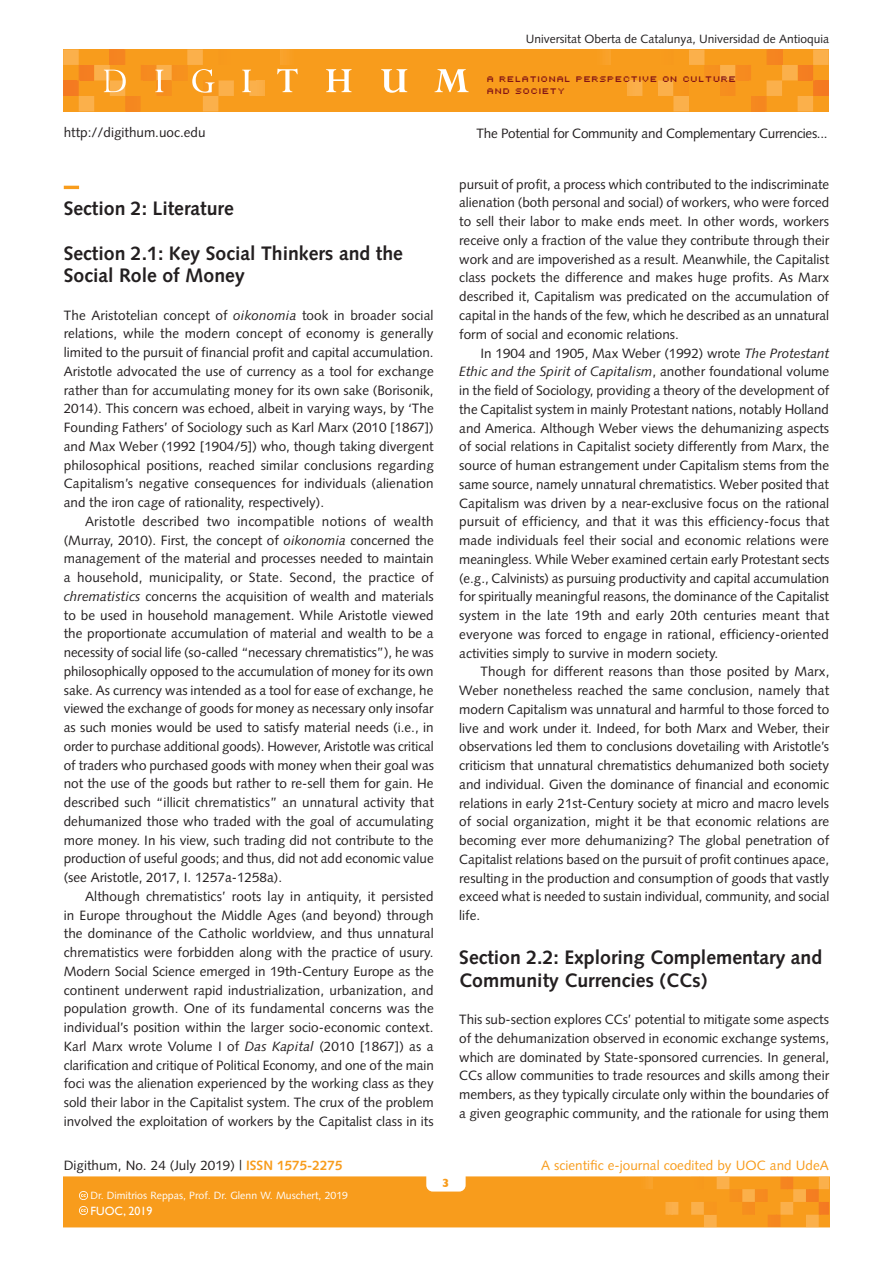
<style>
.page{position:relative;width:893px;height:1263px;background:#fff}
.page>*{position:absolute;margin:0;border:0;box-sizing:border-box;transform-origin:0 0}
.t1{font:700 19.5px/22.5px "Syntax LT Std";color:#231f20}
.t2{font:13.5px/18.8px "Syntax LT Std";color:#231f20;text-align:justify}
.t3{font:13.5px "Syntax LT Std";letter-spacing:-.02em;color:#231f20}
.t4{font:13.5px "Syntax LT Std";color:#f89c1c}
.t5{font:12px "Syntax LT Std";color:#231f20}
.t6{font:12px "Gill Sans";color:#fff}
.t7{font:700 12px "Gill Sans";color:#f89c1c}
.t8{font:10.5px "Syntax LT Std";color:#fff}
.t9{font:9px/12px "Uni 0554";color:#821316}
.s1{font-style:italic}
.s2{font-weight:700;color:#f89c1c}
</style>
<div class="page">
<hr style="left:829px;top:1177px;width:1px;height:50px;background:#f47921">
<svg style="left:64px;top:1177px;width:765px;height:50px;background:#f89d21"></svg>
<div style="left:63px;top:49px;width:766px;height:62px;background:#f89c1c"></div>
<hr style="left:265px;top:49px;width:1px;height:62px;background:#faab40">
<hr style="left:266px;top:49px;width:2px;height:62px;background:#faab3f">
<hr style="left:268px;top:49px;width:1px;height:62px;background:#faaa3d">
<hr style="left:269px;top:49px;width:2px;height:62px;background:#faa93b">
<hr style="left:271px;top:49px;width:1px;height:62px;background:#faa839">
<hr style="left:272px;top:49px;width:2px;height:62px;background:#faa837">
<hr style="left:274px;top:49px;width:1px;height:62px;background:#faa736">
<hr style="left:275px;top:49px;width:2px;height:62px;background:#faa633">
<hr style="left:277px;top:49px;width:1px;height:62px;background:#f9a531">
<hr style="left:278px;top:49px;width:2px;height:62px;background:#f9a430">
<hr style="left:625px;top:49px;width:2px;height:62px;background:#faab40">
<hr style="left:624px;top:49px;width:1px;height:62px;background:#faab3f">
<hr style="left:622px;top:49px;width:2px;height:62px;background:#faaa3d">
<hr style="left:621px;top:49px;width:1px;height:62px;background:#faa93b">
<hr style="left:619px;top:49px;width:2px;height:62px;background:#faa839">
<hr style="left:618px;top:49px;width:1px;height:62px;background:#faa837">
<hr style="left:616px;top:49px;width:2px;height:62px;background:#faa736">
<hr style="left:615px;top:49px;width:1px;height:62px;background:#faa633">
<hr style="left:613px;top:49px;width:2px;height:62px;background:#f9a531">
<hr style="left:612px;top:49px;width:1px;height:62px;background:#f9a430">
<svg style="left:605px;top:49px;width:6px;height:16px"></svg>
<svg style="left:627px;top:49px;width:202px;height:62px"></svg>
<hr style="left:815px;top:80px;width:4px;height:16px;background:#f47b21">
<hr style="left:819px;top:80px;width:3px;height:16px;background:#f47a21">
<hr style="left:822px;top:80px;width:3px;height:16px;background:#f47921">
<hr style="left:825px;top:80px;width:4px;height:16px;background:#f47921">
<svg style="left:63px;top:49px;width:202px;height:62px"></svg>
<svg style="left:277px;top:49px;width:21px;height:43px"></svg>
<svg style="left:326px;top:69px;width:26px;height:23px"></svg>
<svg style="left:381px;top:69px;width:26px;height:24px"></svg>
<svg style="left:434px;top:69px;width:35px;height:23px"></svg>
<hr style="left:64px;top:186px;width:15px;height:3px;background:#f89c1c">
<p class="t5" style="left:526px;top:32px;width:305px">Universitat Oberta de Catalunya, Universidad de Antioquia</p>
<p class="t2" style="left:64px;top:123px;width:143px">http://digithum.uoc.edu</p>
<h1 class="t1" style="left:64px;top:197px;width:172px">Section 2: Literature</h1>
<h1 class="t1" style="left:64px;top:242px;width:341px">Section 2.1: Key Social Thinkers and the<br>Social Role of Money</h1>
<p class="t2" style="left:64px;top:306px;width:372px">The Aristotelian concept of <span class="s1">oikonomia</span> took in broader social relations, while the modern concept of economy is generally limited to the pursuit of financial profit and capital accumulation.<br>Aristotle advocated the use of currency as a tool for exchange rather than for accumulating money for its own sake (Borisonik, 2014). This concern was echoed, albeit in varying ways, by ‘The Founding Fathers’ of Sociology such as Karl Marx (2010 [1867]) and Max Weber (1992 [1904/5]) who, though taking divergent philosophical positions, reached similar conclusions regarding Capitalism’s negative consequences for individuals (alienation and the iron cage of rationality, respectively).</p>
<p class="t2" style="left:64px;top:512px;width:372px;text-indent:21px">Aristotle described two incompatible notions of wealth (Murray, 2010). First, the concept of <span class="s1">oikonomia</span> concerned the management of the material and processes needed to maintain a household, municipality, or State. Second, the practice of <span class="s1">chrematistics</span> concerns the acquisition of wealth and materials to be used in household management. While Aristotle viewed the proportionate accumulation of material and wealth to be a necessity of social life (so-called “necessary chrematistics”), he was philosophically opposed to the accumulation of money for its own sake. As currency was intended as a tool for ease of exchange, he viewed the exchange of goods for money as necessary only insofar as such monies would be used to satisfy material needs (i.e., in order to purchase additional goods). However, Aristotle was critical of traders who purchased goods with money when their goal was not the use of the goods but rather to re-sell them for gain. He described such “illicit chrematistics” an unnatural activity that dehumanized those who traded with the goal of accumulating more money. In his view, such trading did not contribute to the production of useful goods; and thus, did not add economic value (see Aristotle, 2017, I. 1257a-1258a).</p>
<p class="t2" style="left:64px;top:887px;width:372px;text-indent:21px">Although chrematistics’ roots lay in antiquity, it persisted in Europe throughout the Middle Ages (and beyond) through the dominance of the Catholic worldview, and thus unnatural chrematistics were forbidden along with the practice of usury.<br>Modern Social Science emerged in 19th-Century Europe as the continent underwent rapid industrialization, urbanization, and population growth. One of its fundamental concerns was the individual’s position within the larger socio-economic context.<br>Karl Marx wrote Volume I of <span class="s1">Das Kapital</span> (2010 [1867]) as a clarification and critique of Political Economy, and one of the main foci was the alienation experienced by the working class as they sold their labor in the Capitalist system. The crux of the problem involved the exploitation of workers by the Capitalist class in its</p>
<p class="t9" style="left:488px;top:72px;width:251px">A RELATIONAL PERSPECTIVE ON CULTURE<br>AND SOCIETY</p>
<p class="t3" style="left:477px;top:125px;width:353px">The Potential for Community and Complementary Currencies...</p>
<p class="t2" style="left:459px;top:175px;width:372px">pursuit of profit, a process which contributed to the indiscriminate alienation (both personal and social) of workers, who were forced to sell their labor to make ends meet. In other words, workers receive only a fraction of the value they contribute through their work and are impoverished as a result. Meanwhile, the Capitalist class pockets the difference and makes huge profits. As Marx described it, Capitalism was predicated on the accumulation of capital in the hands of the few, which he described as an unnatural form of social and economic relations.</p>
<p class="t2" style="left:459px;top:343px;width:372px;text-indent:21px">In 1904 and 1905, Max Weber (1992) wrote <span class="s1">The Protestant Ethic and the Spirit of Capitalism</span>, another foundational volume in the field of Sociology, providing a theory of the development of the Capitalist system in mainly Protestant nations, notably Holland and America. Although Weber views the dehumanizing aspects of social relations in Capitalist society differently from Marx, the source of human estrangement under Capitalism stems from the same source, namely unnatural chrematistics. Weber posited that Capitalism was driven by a near-exclusive focus on the rational pursuit of efficiency, and that it was this efficiency-focus that made individuals feel their social and economic relations were meaningless. While Weber examined certain early Protestant sects (e.g., Calvinists) as pursuing productivity and capital accumulation for spiritually meaningful reasons, the dominance of the Capitalist system in the late 19th and early 20th centuries meant that everyone was forced to engage in rational, efficiency-oriented activities simply to survive in modern society.</p>
<p class="t2" style="left:459px;top:662px;width:372px;text-indent:21px">Though for different reasons than those posited by Marx, Weber nonetheless reached the same conclusion, namely that modern Capitalism was unnatural and harmful to those forced to live and work under it. Indeed, for both Marx and Weber, their observations led them to conclusions dovetailing with Aristotle’s criticism that unnatural chrematistics dehumanized both society and individual. Given the dominance of financial and economic relations in early 21st-Century society at micro and macro levels of social organization, might it be that economic relations are becoming ever more dehumanizing? The global penetration of Capitalist relations based on the pursuit of profit continues apace, resulting in the production and consumption of goods that vastly exceed what is needed to sustain individual, community, and social life.</p>
<h1 class="t1" style="left:459px;top:946px;width:365px">Section 2.2: Exploring Complementary and<br>Community Currencies (CCs)</h1>
<p class="t2" style="left:459px;top:1010px;width:371px">This sub-section explores CCs’ potential to mitigate some aspects of the dehumanization observed in economic exchange systems, which are dominated by State-sponsored currencies. In general, CCs allow communities to trade resources and skills among their members, as they typically circulate only within the boundaries of a given geographic community, and the rationale for using them</p>
<p class="t2" style="left:64px;top:1156px;width:280px">Digithum, No. 24 (July 2019) | <span class="s2">ISSN 1575-2275</span></p>
<p class="t4" style="left:541px;top:1157px;width:289px">A scientific e-journal coedited by UOC and UdeA</p>
<p class="t7" style="left:442px;top:1173px;width:9px">3</p>
<p class="t8" style="left:91px;top:1189px;width:259px">Dr. Dimitrios Reppas, Prof. Dr. Glenn W. Muschert, 2019</p>
<p class="t6" style="left:91px;top:1204px;width:63px">FUOC, 2019</p>
</div>
